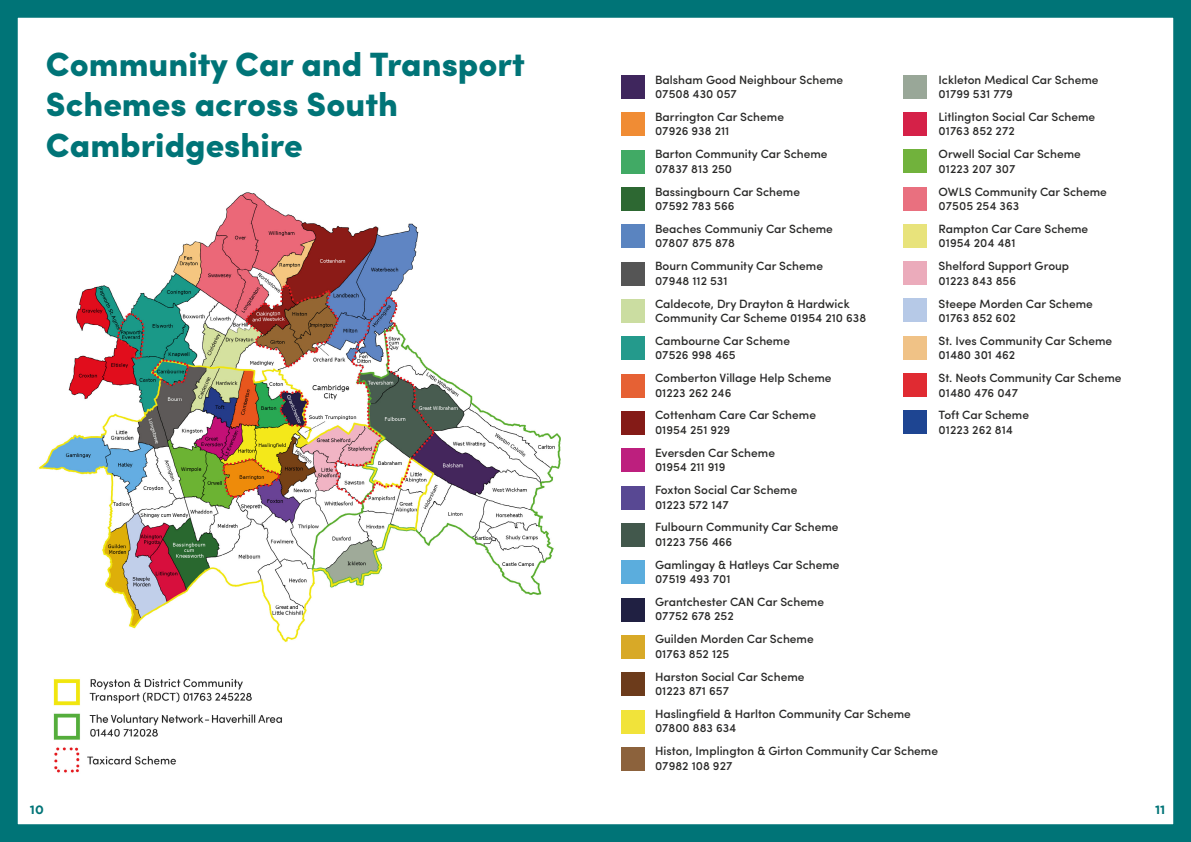
<style>
.page{position:relative;width:1191px;height:842px;background:#fff}
.page>*{position:absolute;margin:0;border:0;box-sizing:border-box;transform-origin:0 0}
.t1{font:900 33.8px/40.5px "Sofia Pro";color:#007477}
.t2{font:500 12px/14.4px "Sofia Pro";color:#282827}
.t3{font:700 12px "Gotham";color:#007477}
</style>
<div class="page">
<div style="left:903px;top:410px;width:23px;height:24px;background:#1e4592"></div>
<div style="left:903px;top:373px;width:23px;height:24px;background:#e02b32"></div>
<div style="left:903px;top:336px;width:23px;height:23px;background:#f0c286"></div>
<div style="left:903px;top:299px;width:23px;height:23px;background:#b6c9e7"></div>
<div style="left:903px;top:262px;width:23px;height:23px;background:#ebabbb"></div>
<div style="left:903px;top:224px;width:23px;height:24px;background:#e8e37b"></div>
<div style="left:903px;top:187px;width:23px;height:23px;background:#e9707f"></div>
<div style="left:903px;top:150px;width:23px;height:23px;background:#71b23c"></div>
<div style="left:903px;top:113px;width:23px;height:23px;background:#d52148"></div>
<div style="left:903px;top:75px;width:23px;height:24px;background:#99a798"></div>
<div style="left:621px;top:747px;width:24px;height:23px;background:#8c623c"></div>
<div style="left:621px;top:710px;width:24px;height:23px;background:#f1e33a"></div>
<div style="left:621px;top:673px;width:24px;height:23px;background:#6c3b1b"></div>
<div style="left:621px;top:635px;width:24px;height:23px;background:#d8a927"></div>
<div style="left:621px;top:598px;width:24px;height:23px;background:#202042"></div>
<div style="left:621px;top:561px;width:24px;height:23px;background:#5baddd"></div>
<div style="left:621px;top:523px;width:24px;height:24px;background:#42584c"></div>
<div style="left:621px;top:486px;width:24px;height:23px;background:#584893"></div>
<div style="left:621px;top:449px;width:24px;height:23px;background:#bd1f7e"></div>
<div style="left:621px;top:411px;width:24px;height:24px;background:#841b17"></div>
<div style="left:621px;top:374px;width:24px;height:23px;background:#e66134"></div>
<div style="left:621px;top:337px;width:24px;height:23px;background:#249a8c"></div>
<div style="left:621px;top:299px;width:24px;height:24px;background:#cbdda1"></div>
<div style="left:621px;top:262px;width:24px;height:23px;background:#555"></div>
<div style="left:621px;top:225px;width:24px;height:23px;background:#5a84c0"></div>
<div style="left:621px;top:187px;width:24px;height:24px;background:#2d6832"></div>
<div style="left:621px;top:150px;width:24px;height:23px;background:#41aa65"></div>
<div style="left:621px;top:113px;width:24px;height:23px;background:#f08c34"></div>
<div style="left:621px;top:75px;width:24px;height:24px;background:#3f265d"></div>
<div style="left:0;top:0;width:1191px;height:842px;border:18px solid #007477"></div>
<img style="left:39px;top:192px;width:522px;height:581px">
<p class="t1" style="left:46px;top:41px;width:480px">Community Car and Transport<br>Schemes across South<br>Cambridgeshire</p>
<p class="t2" style="left:655px;top:71px;width:190px">Balsham Good Neighbour Scheme<br>07508 430 057</p>
<p class="t2" style="left:655px;top:109px;width:130px">Barrington Car Scheme<br>07926 938 211</p>
<p class="t2" style="left:655px;top:146px;width:174px">Barton Community Car Scheme<br>07837 813 250</p>
<p class="t2" style="left:655px;top:183px;width:146px">Bassingbourn Car Scheme<br>07592 783 566</p>
<p class="t2" style="left:655px;top:221px;width:179px">Beaches Communiy Car Scheme<br>07807 875 878</p>
<p class="t2" style="left:655px;top:258px;width:169px">Bourn Community Car Scheme<br>07948 112 531</p>
<p class="t2" style="left:655px;top:295px;width:213px">Caldecote, Dry Drayton &amp; Hardwick<br>Community Car Scheme 01954 210 638</p>
<p class="t2" style="left:655px;top:333px;width:136px">Cambourne Car Scheme<br>07526 998 465</p>
<p class="t2" style="left:655px;top:370px;width:178px">Comberton Village Help Scheme<br>01223 262 246</p>
<p class="t2" style="left:655px;top:407px;width:162px">Cottenham Care Car Scheme<br>01954 251 929</p>
<p class="t2" style="left:655px;top:445px;width:121px">Eversden Car Scheme<br>01954 211 919</p>
<p class="t2" style="left:655px;top:482px;width:144px">Foxton Social Car Scheme<br>01223 572 147</p>
<p class="t2" style="left:655px;top:519px;width:185px">Fulbourn Community Car Scheme<br>01223 756 466</p>
<p class="t2" style="left:655px;top:556px;width:186px">Gamlingay &amp; Hatleys Car Scheme<br>07519 493 701</p>
<p class="t2" style="left:655px;top:594px;width:170px">Grantchester CAN Car Scheme<br>07752 678 252</p>
<p class="t2" style="left:655px;top:631px;width:160px">Guilden Morden Car Scheme<br>01763 852 125</p>
<p class="t2" style="left:655px;top:668px;width:151px">Harston Social Car Scheme<br>01223 871 657</p>
<p class="t2" style="left:655px;top:706px;width:257px">Haslingfeld &amp; Harlton Community Car Scheme<br>07800 883 634</p>
<p class="t2" style="left:655px;top:743px;width:284px">Histon, Implington &amp; Girton Community Car Scheme<br>07982 108 927</p>
<p class="t2" style="left:938px;top:71px;width:161px">Ickleton Medical Car Scheme<br>01799 531 779</p>
<p class="t2" style="left:938px;top:109px;width:158px">Litlington Social Car Scheme<br>01763 852 272</p>
<p class="t2" style="left:938px;top:146px;width:144px">Orwell Social Car Scheme<br>01223 207 307</p>
<p class="t2" style="left:938px;top:183px;width:170px">OWLS Community Car Scheme<br>07505 254 363</p>
<p class="t2" style="left:938px;top:221px;width:151px">Rampton Car Care Scheme<br>01954 204 481</p>
<p class="t2" style="left:938px;top:258px;width:132px">Shelford Support Group<br>01223 843 856</p>
<p class="t2" style="left:938px;top:295px;width:156px">Steepe Morden Car Scheme<br>01763 852 602</p>
<p class="t2" style="left:938px;top:333px;width:175px">St. Ives Community Car Scheme<br>01480 301 462</p>
<p class="t2" style="left:938px;top:370px;width:184px">St. Neots Community Car Scheme<br>01480 476 047</p>
<p class="t2" style="left:938px;top:407px;width:92px">Toft Car Scheme<br>01223 262 814</p>
<p class="t3" style="left:30px;top:803px;width:15px">10</p>
<p class="t3" style="left:1155px;top:803px;width:12px">11</p>
</div>
